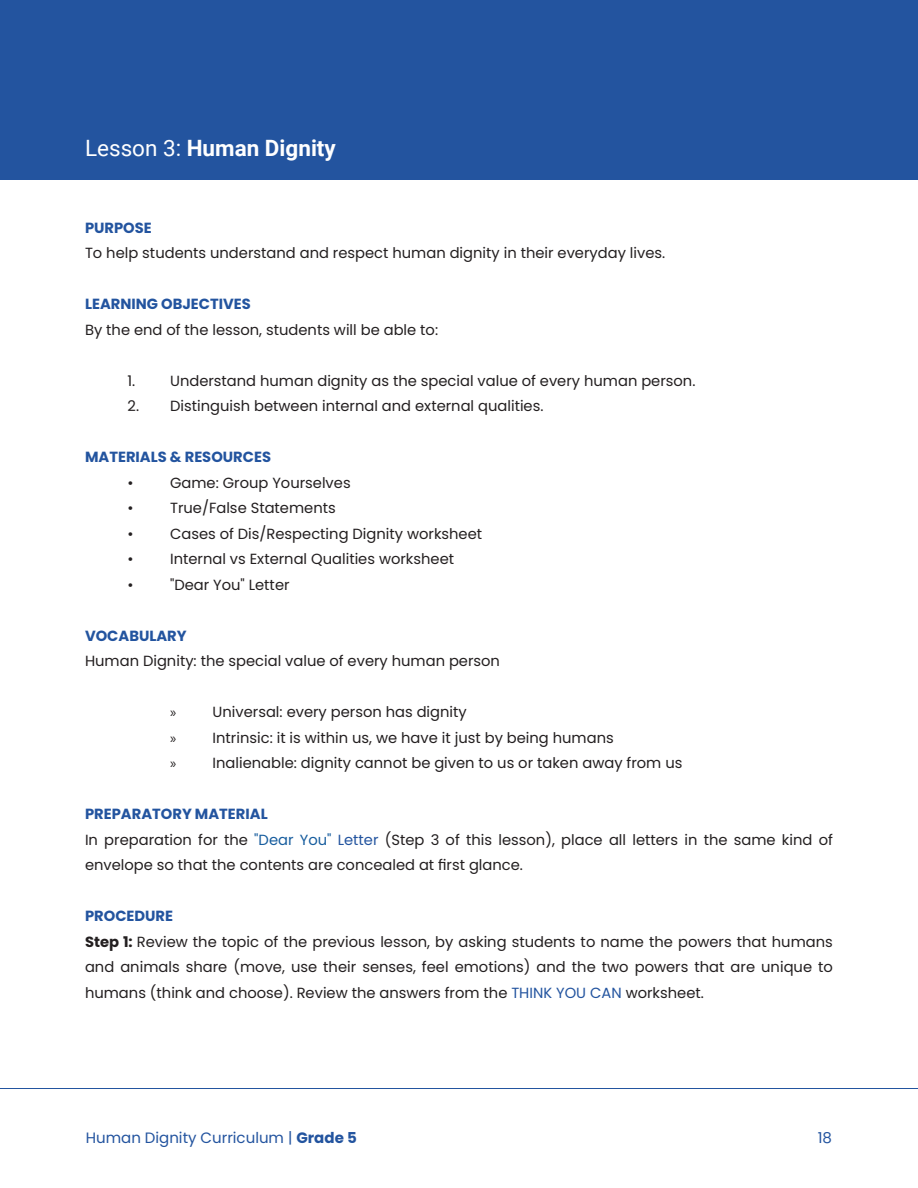
<style>
.page{position:relative;width:918px;height:1188px;background:#fff}
.page>*{position:absolute;margin:0;border:0;box-sizing:border-box;transform-origin:0 0}
.chapters{font:700 22.5px "Roboto";color:#fff}
.t1{font:15px "Poppins";color:#23549f}
.body{font:14.7px/25.5px "Poppins";color:#231f20}
.subs{font:700 14.7px "Poppins";color:#23549f}
.subs-2{font:14.7px "Poppins";color:#231f20}
.t2{font:14.7px "Myriad Pro";color:#231f20}
.s1{font-weight:400}
.s2{color:#175d9e}
.s3{color:#23549f}
.s4{font-weight:700}
</style>
<div class="page">
<hr style="left:0;top:1088px;width:918px;height:1px;background:#23549f">
<div style="left:0;top:0;width:918px;height:179px;background:#23549f"></div>
<p class="chapters" style="left:85px;top:132px;width:252px"><span class="s1">Lesson 3:</span> Human Dignity</p>
<p class="subs" style="left:85px;top:219px;width:68px">PURPOSE</p>
<p class="body" style="left:85px;top:240px;width:582px">To help students understand and respect human dignity in their everyday lives.</p>
<p class="subs" style="left:85px;top:295px;width:167px">LEARNING OBJECTIVES</p>
<p class="body" style="left:85px;top:317px;width:355px">By the end of the lesson, students will be able to:</p>
<p class="body" style="left:128px;top:368px;width:569px">1. Understand human dignity as the special value of every human person.</p>
<p class="body" style="left:128px;top:393px;width:417px">2. Distinguish between internal and external qualities.</p>
<p class="subs" style="left:85px;top:448px;width:188px">MATERIALS &amp; RESOURCES</p>
<p class="body" style="left:128px;top:470px;width:8px">•</p>
<p class="body" style="left:170px;top:470px;width:182px">Game: Group Yourselves</p>
<p class="body" style="left:128px;top:495px;width:8px">•</p>
<p class="body" style="left:170px;top:495px;width:167px">True/False Statements</p>
<p class="body" style="left:128px;top:521px;width:8px">•</p>
<p class="body" style="left:170px;top:521px;width:314px">Cases of Dis/Respecting Dignity worksheet</p>
<p class="body" style="left:128px;top:546px;width:8px">•</p>
<p class="body" style="left:170px;top:546px;width:286px">Internal vs External Qualities worksheet</p>
<p class="body" style="left:128px;top:572px;width:8px">•</p>
<p class="body" style="left:170px;top:572px;width:121px">"Dear You" Letter</p>
<p class="subs" style="left:85px;top:627px;width:103px">VOCABULARY</p>
<p class="subs-2" style="left:85px;top:652px;width:417px">Human Dignity: the special value of every human person</p>
<p class="t2" style="left:170px;top:703px;width:8px">»</p>
<p class="body" style="left:213px;top:699px;width:256px">Universal: every person has dignity</p>
<p class="t2" style="left:170px;top:729px;width:8px">»</p>
<p class="body" style="left:213px;top:725px;width:403px">Intrinsic: it is within us, we have it just by being humans</p>
<p class="t2" style="left:170px;top:754px;width:8px">»</p>
<p class="body" style="left:213px;top:750px;width:471px">Inalienable: dignity cannot be given to us or taken away from us</p>
<p class="subs" style="left:85px;top:805px;width:184px">PREPARATORY MATERIAL</p>
<p class="body" style="left:85px;top:827px;width:749px">In preparation for the <span class="s2">"Dear You"</span> <span class="s3">Letter</span> (Step 3 of this lesson), place all letters in the same kind of envelope so that the contents are concealed at first glance.</p>
<p class="subs" style="left:85px;top:907px;width:90px">PROCEDURE</p>
<p class="body" style="left:85px;top:929px;width:749px;text-align:justify"><span class="s4">Step 1:</span> Review the topic of the previous lesson, by asking students to name the powers that humans and animals share (move, use their senses, feel emotions) and the two powers that are unique to humans (think and choose). Review the answers from the <span class="s3">THINK YOU CAN</span> worksheet.</p>
<p class="t1" style="left:86px;top:1129px;width:273px">Human Dignity Curriculum | <span class="s4">Grade 5</span></p>
<p class="t1" style="left:818px;top:1129px;width:16px">18</p>
</div>
